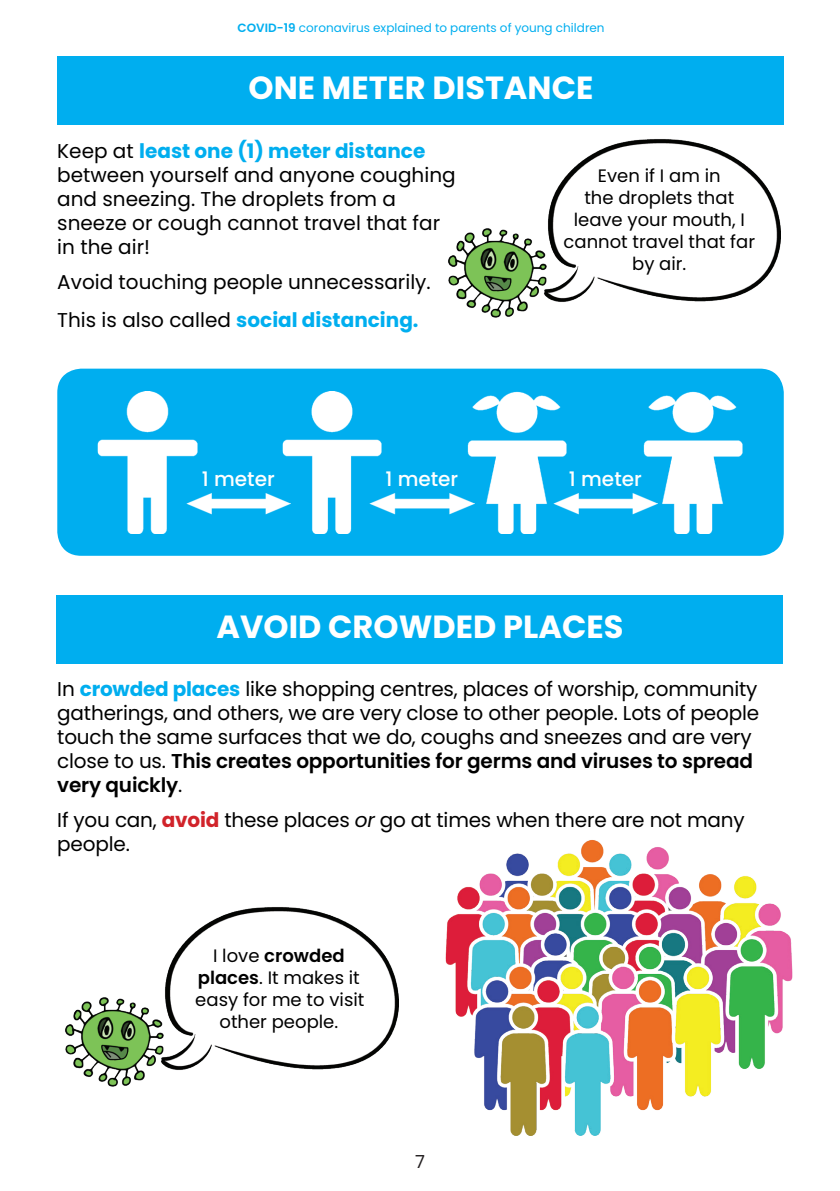
<style>
.page{position:relative;width:840px;height:1191px;background:#fff}
.page>*{position:absolute;margin:0;border:0;box-sizing:border-box;transform-origin:0 0}
.t1{font:700 32px "Poppins";color:#fff}
.t2{font:20px/24px "Poppins";letter-spacing:-.01em;color:#000}
.t3{font:500 20px "Poppins";color:#fff}
.t4{font:18px/22px "Poppins";color:#000;text-align:center}
.t5{font:18px "Poppins";color:#231f20}
.t6{font:12px "Poppins";color:#00aeef}
.s1{font-weight:600}
.s2{font-weight:700;color:#00aeef}
.s3{font-weight:700;color:#d1232a}
.s4{font-style:italic}
</style>
<div class="page">
<div style="left:57px;top:369px;width:726px;height:187px;background:#00aeef;border-radius:24px"></div>
<div style="left:58px;top:56px;width:725px;height:68px;background:#00aeef"></div>
<div style="left:57px;top:595px;width:725px;height:68px;background:#00aeef"></div>
<img style="left:445px;top:840px;width:348px;height:295px">
<img style="left:467px;top:391px;width:99px;height:142px">
<img style="left:98px;top:391px;width:99px;height:142px">
<img style="left:643px;top:391px;width:99px;height:142px">
<img style="left:282px;top:391px;width:100px;height:142px">
<img style="left:186px;top:492px;width:104px;height:23px">
<img style="left:369px;top:492px;width:105px;height:23px">
<img style="left:553px;top:492px;width:104px;height:23px">
<img style="left:448px;top:228px;width:89px;height:90px">
<img style="left:537px;top:139px;width:243px;height:163px">
<img style="left:65px;top:997px;width:90px;height:90px">
<img style="left:155px;top:907px;width:243px;height:163px">
<p class="t6" style="left:237px;top:21px;width:368px"><span class="s1">COVID-19</span> coronavirus explained to parents of young children</p>
<h1 class="t1" style="left:248px;top:69px;width:346px">ONE METER DISTANCE</h1>
<p class="t2" style="left:57px;top:139px;width:399px">Keep at <span class="s2">least one (1) meter distance </span>between yourself and anyone coughing and sneezing. The droplets from a sneeze or cough cannot travel that far in the air!</p>
<p class="t2" style="left:57px;top:263px;width:375px;line-height:37.8px">Avoid touching people unnecessarily.<br>This is also called <span class="s2">social distancing.</span></p>
<p class="t4" style="left:563px;top:165px;width:193px">Even if I am in<br>the droplets that leave your mouth, I cannot travel that far by air.</p>
<p class="t3" style="left:202px;top:467px;width:74px">1 meter</p>
<p class="t3" style="left:385px;top:467px;width:74px">1 meter</p>
<p class="t3" style="left:568px;top:467px;width:74px">1 meter</p>
<h1 class="t1" style="left:216px;top:608px;width:408px">AVOID CROWDED PLACES</h1>
<p class="t2" style="left:57px;top:677px;width:703px">In <span class="s2">crowded places</span> like shopping centres, places of worship, community gatherings, and others, we are very close to other people. Lots of people touch the same surfaces that we do, coughs and sneezes and are very close to us. <span class="s1">This creates opportunities for germs and viruses to spread very quickly</span>.</p>
<p class="t2" style="left:57px;top:808px;width:688px">If you can, <span class="s3">avoid</span> these places <span class="s4">or</span> go at times when there are not many people.</p>
<p class="t4" style="left:195px;top:944px;width:170px">I love <span class="s1">crowded places</span>. It makes it easy for me to visit other people.</p>
<p class="t5" style="left:415px;top:1151px;width:11px">7</p>
</div>
